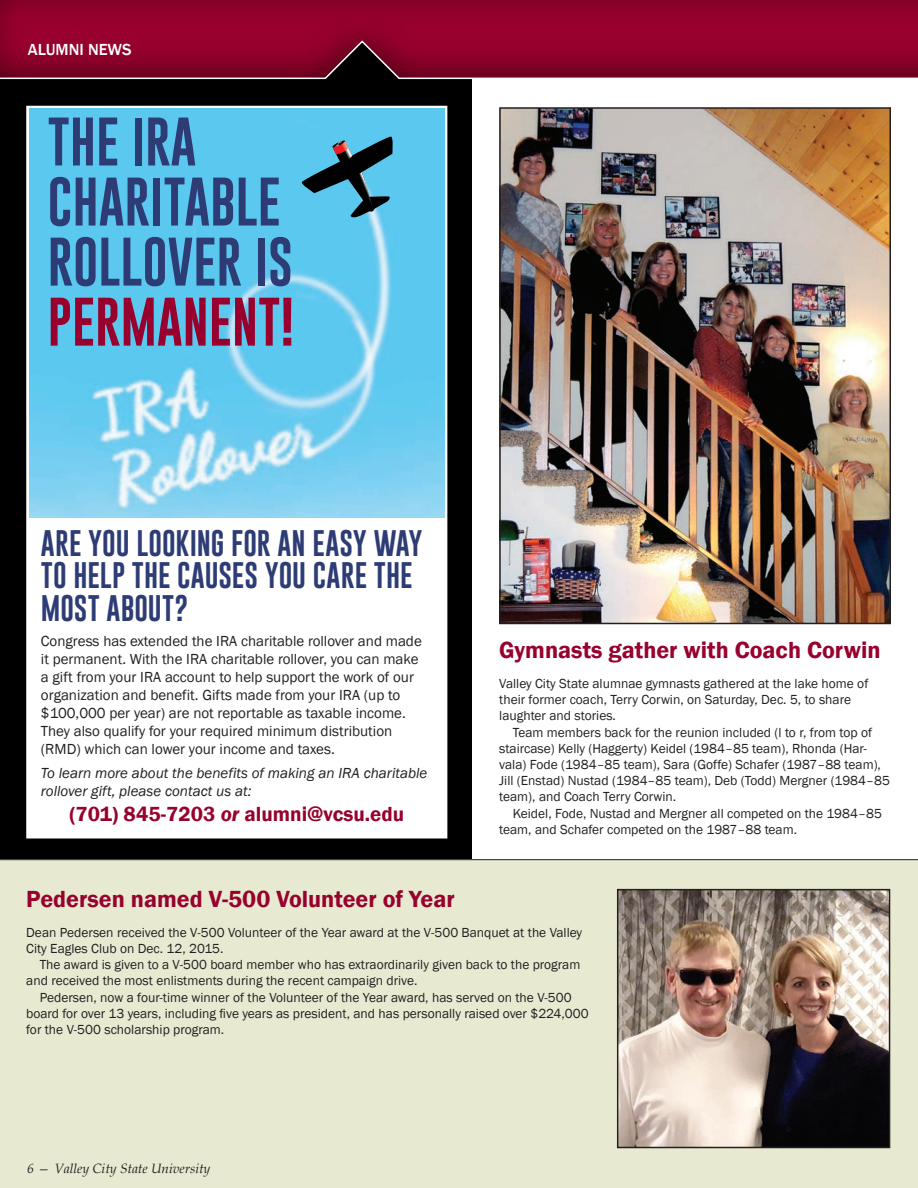
<style>
.page{position:relative;width:918px;height:1188px;background:#fff}
.page>*{position:absolute;margin:0;border:0;box-sizing:border-box;transform-origin:0 0}
.t1{font:50.1px/60px "Gobold";color:#2d3c75}
.Subtitle{font:27px/32.4px "Gobold";color:#2d3c75}
.Heading_Article_Divi{font:600 24px "Franklin Gothic";color:#98012d}
.Body_Copy{font:600 21px "Franklin Gothic";color:#98012d}
.t2{font:500 16.5px "Franklin Gothic";color:#fff}
.Body_Copy-2{font:15px/18px "Franklin Gothic";color:#231f20}
.Body_Copy-3{font:italic 15px/18px "Franklin Gothic";color:#231f20}
.Basic_Story_Indent{font:13.5px/16.2px "Franklin Gothic";color:#231f20}
.list_title{font:13.5px/16.2px "Franklin Gothic";color:#231f20}
.t3{font:italic 13.5px "Book Antiqua";color:#231f20}
.s1{color:#98012d}
.s2{font-style:italic}
</style>
<div class="page">
<div style="left:0;top:32px;width:472px;height:842px;background:#000"></div>
<div style="left:0;top:860px;width:918px;height:328px;background:#e7ead1"></div>
<svg style="left:0;top:0;width:918px;height:80px;background:#8b062d"></svg>
<img style="left:502px;top:110px;width:386px;height:511px">
<div style="left:499px;top:107px;width:392px;height:517px;border:2px solid #231f20"></div>
<img style="left:620px;top:892px;width:267px;height:253px">
<div style="left:617px;top:889px;width:273px;height:259px;border:2px solid #231f20"></div>
<hr style="left:0;top:859px;width:918px;height:1px;background:#231f20">
<div style="left:26px;top:106px;width:421px;height:732px;background:#fff;border:4px solid #fff"></div>
<img style="left:29px;top:109px;width:415px;height:408px">
<svg style="left:300px;top:136px;width:94px;height:82px;background:#4286a0"></svg>
<p class="t2" style="left:28px;top:39px;width:105px">ALUMNI NEWS</p>
<p class="t1" style="left:48px;top:112px;width:235px">THE IRA<br>CHARITABLE</p>
<p class="t1" style="left:48px;top:232px;width:248px">ROLLOVER IS<br><span class="s1">PERMANENT!</span></p>
<p class="Subtitle" style="left:41px;top:527px;width:383px">ARE YOU LOOKING FOR AN EASY WAY<br>TO HELP THE CAUSES YOU CARE THE<br>MOST ABOUT?</p>
<p class="Body_Copy-2" style="left:41px;top:632px;width:382px">Congress has extended the IRA charitable rollover and made it permanent. With the IRA charitable rollover, you can make a gift from your IRA account to help support the work of our organization and benefit. Gifts made from your IRA (up to $100,000 per year) are not reportable as taxable income.<br>They also qualify for your required minimum distribution (RMD) which can lower your income and taxes.</p>
<p class="Body_Copy-3" style="left:41px;top:765px;width:388px">To learn more about the benefits of making an IRA charitable rollover gift, please contact us at:</p>
<p class="Body_Copy" style="left:69px;top:802px;width:336px">(701) 845-7203 <span class="s2">or</span> alumni@vcsu.edu</p>
<p class="Heading_Article_Divi" style="left:499px;top:635px;width:383px">Gymnasts gather with Coach Corwin</p>
<p class="Basic_Story_Indent" style="left:499px;top:676px;width:371px">Valley City State alumnae gymnasts gathered at the lake home of their former coach, Terry Corwin, on Saturday, Dec. 5, to share laughter and stories.</p>
<p class="Basic_Story_Indent" style="left:499px;top:724px;width:392px;text-indent:14px">Team members back for the reunion included (l to r, from top of staircase) Kelly (Haggerty) Keidel (1984–85 team), Rhonda (Har&shy;vala) Fode (1984–85 team), Sara (Goffe) Schafer (1987–88 team), Jill (Enstad) Nustad (1984–85 team), Deb (Todd) Mergner (1984–85 team), and Coach Terry Corwin.</p>
<p class="Basic_Story_Indent" style="left:499px;top:805px;width:384px;text-indent:14px">Keidel, Fode, Nustad and Mergner all competed on the 1984–85 team, and Schafer competed on the 1987–88 team.</p>
<p class="Heading_Article_Divi" style="left:26px;top:884px;width:430px">Pedersen named V-500 Volunteer of Year</p>
<p class="list_title" style="left:26px;top:924px;width:557px">Dean Pedersen received the V-500 Volunteer of the Year award at the V-500 Banquet at the Valley<br>City Eagles Club on Dec. 12, 2015.</p>
<p class="list_title" style="left:26px;top:957px;width:556px;text-indent:14px">The award is given to a V-500 board member who has extraordinarily given back to the program and received the most enlistments during the recent campaign drive.</p>
<p class="list_title" style="left:26px;top:989px;width:564px;text-indent:14px">Pedersen, now a four-time winner of the Volunteer of the Year award, has served on the V-500 board for over 13 years, including five years as president, and has personally raised over $224,000 for the V-500 scholarship program.</p>
<p class="t3" style="left:27px;top:1160px;width:185px">6 — Valley City State University</p>
</div>
